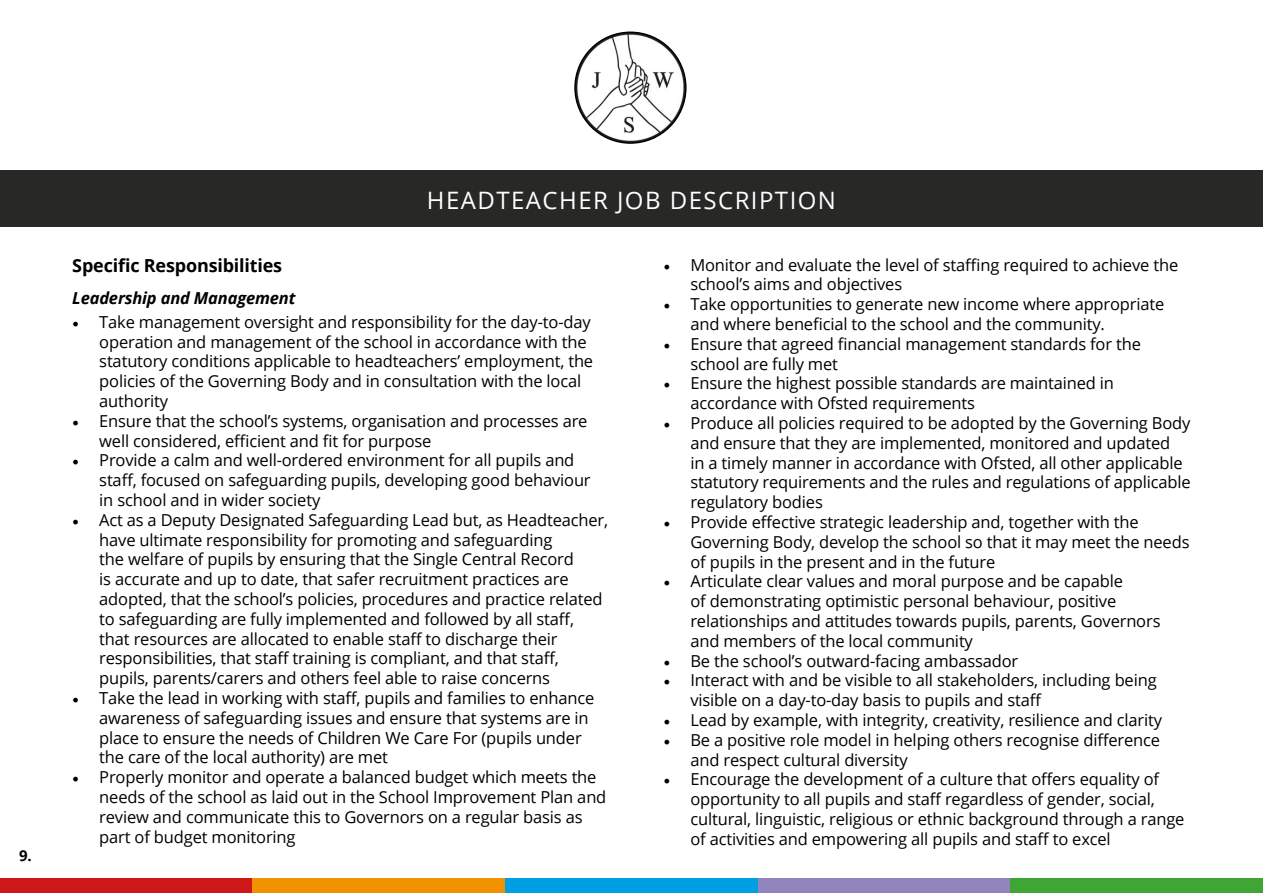
<style>
.page{position:relative;width:1263px;height:893px;background:#fff}
.page>*{position:absolute;margin:0;border:0;box-sizing:border-box;transform-origin:0 0}
.t1{font:24px "Open Sans";letter-spacing:.06em;color:#fff}
.t2{font:700 18px "Open Sans";letter-spacing:-.01em;color:#000}
.t3{font:16.5px/19.8px "Open Sans";letter-spacing:-.01em;color:#000}
.t4{font:italic 700 16.5px "Open Sans";letter-spacing:-.01em;color:#000}
.t5{font:700 15px "Open Sans";color:#000}
.s1{font-family:"Minion Pro";font-size:18px}
</style>
<div class="page">
<div style="left:0;top:878px;width:253px;height:15px;background:#cd1719"></div>
<div style="left:253px;top:878px;width:252px;height:15px;background:#f39200"></div>
<div style="left:505px;top:878px;width:253px;height:15px;background:#009fe3"></div>
<div style="left:758px;top:878px;width:252px;height:15px;background:#9185be"></div>
<div style="left:1010px;top:878px;width:253px;height:15px;background:#3fa535"></div>
<div style="left:0;top:170px;width:1263px;height:57px;background:#282827"></div>
<img style="left:575px;top:32px;width:111px;height:111px;border-radius:55px">
<p class="t5" style="left:19px;top:845px;width:14px">9.</p>
<h1 class="t1" style="left:427px;top:184px;width:411px">HEADTEACHER JOB DESCRIPTION</h1>
<p class="t2" style="left:72px;top:252px;width:211px">Specific Responsibilities</p>
<p class="t4" style="left:72px;top:286px;width:225px">Leadership and Management</p>
<p class="t3" style="left:99px;top:312px;width:495px;text-indent:-27px"><span class="s1">•</span> Take management oversight and responsibility for the day-to-day operation and management of the school in accordance with the statutory conditions applicable to headteachers’ employment, the policies of the Governing Body and in consultation with the local authority</p>
<p class="t3" style="left:99px;top:411px;width:490px;text-indent:-27px"><span class="s1">•</span> Ensure that the school’s systems, organisation and processes are well considered, efficient and fit for purpose</p>
<p class="t3" style="left:99px;top:450px;width:493px;text-indent:-27px"><span class="s1">•</span> Provide a calm and well-ordered environment for all pupils and staff, focused on safeguarding pupils, developing good behaviour in school and in wider society</p>
<p class="t3" style="left:99px;top:510px;width:510px;text-indent:-27px"><span class="s1">•</span> Act as a Deputy Designated Safeguarding Lead but, as Headteacher, have ultimate responsibility for promoting and safeguarding<br>the welfare of pupils by ensuring that the Single Central Record<br>is accurate and up to date, that safer recruitment practices are adopted, that the school’s policies, procedures and practice related to safeguarding are fully implemented and followed by all staff, that resources are allocated to enable staff to discharge their responsibilities, that staff training is compliant, and that staff, pupils, parents/carers and others feel able to raise concerns</p>
<p class="t3" style="left:99px;top:688px;width:497px;text-indent:-27px"><span class="s1">•</span> Take the lead in working with staff, pupils and families to enhance awareness of safeguarding issues and ensure that systems are in place to ensure the needs of Children We Care For (pupils under the care of the local authority) are met</p>
<p class="t3" style="left:99px;top:767px;width:509px;text-indent:-27px"><span class="s1">•</span> Properly monitor and operate a balanced budget which meets the needs of the school as laid out in the School Improvement Plan and review and communicate this to Governors on a regular basis as part of budget monitoring</p>
<p class="t3" style="left:690px;top:254px;width:489px;text-indent:-27px"><span class="s1">•</span> Monitor and evaluate the level of staffing required to achieve the school’s aims and objectives</p>
<p class="t3" style="left:690px;top:294px;width:475px;text-indent:-27px"><span class="s1">•</span> Take opportunities to generate new income where appropriate and where beneficial to the school and the community.</p>
<p class="t3" style="left:690px;top:333px;width:452px;text-indent:-27px"><span class="s1">•</span> Ensure that agreed financial management standards for the school are fully met</p>
<p class="t3" style="left:690px;top:373px;width:425px;text-indent:-27px"><span class="s1">•</span> Ensure the highest possible standards are maintained in accordance with Ofsted requirements</p>
<p class="t3" style="left:690px;top:413px;width:502px;text-indent:-27px"><span class="s1">•</span> Produce all policies required to be adopted by the Governing Body and ensure that they are implemented, monitored and updated<br>in a timely manner in accordance with Ofsted, all other applicable statutory requirements and the rules and regulations of applicable regulatory bodies</p>
<p class="t3" style="left:690px;top:512px;width:501px;text-indent:-27px"><span class="s1">•</span> Provide effective strategic leadership and, together with the<br>Governing Body, develop the school so that it may meet the needs of pupils in the present and in the future</p>
<p class="t3" style="left:690px;top:571px;width:472px;text-indent:-27px"><span class="s1">•</span> Articulate clear values and moral purpose and be capable<br>of demonstrating optimistic personal behaviour, positive relationships and attitudes towards pupils, parents, Governors and members of the local community</p>
<p class="t3" style="left:663px;top:650px;width:356px"><span class="s1">•</span> Be the school’s outward-facing ambassador</p>
<p class="t3" style="left:690px;top:670px;width:468px;text-indent:-27px"><span class="s1">•</span> Interact with and be visible to all stakeholders, including being visible on a day-to-day basis to pupils and staff</p>
<p class="t3" style="left:663px;top:710px;width:500px"><span class="s1">•</span> Lead by example, with integrity, creativity, resilience and clarity</p>
<p class="t3" style="left:690px;top:729px;width:471px;text-indent:-27px"><span class="s1">•</span> Be a positive role model in helping others recognise difference and respect cultural diversity</p>
<p class="t3" style="left:690px;top:769px;width:496px;text-indent:-27px"><span class="s1">•</span> Encourage the development of a culture that offers equality of opportunity to all pupils and staff regardless of gender, social, cultural, linguistic, religious or ethnic background through a range of activities and empowering all pupils and staff to excel</p>
</div>
